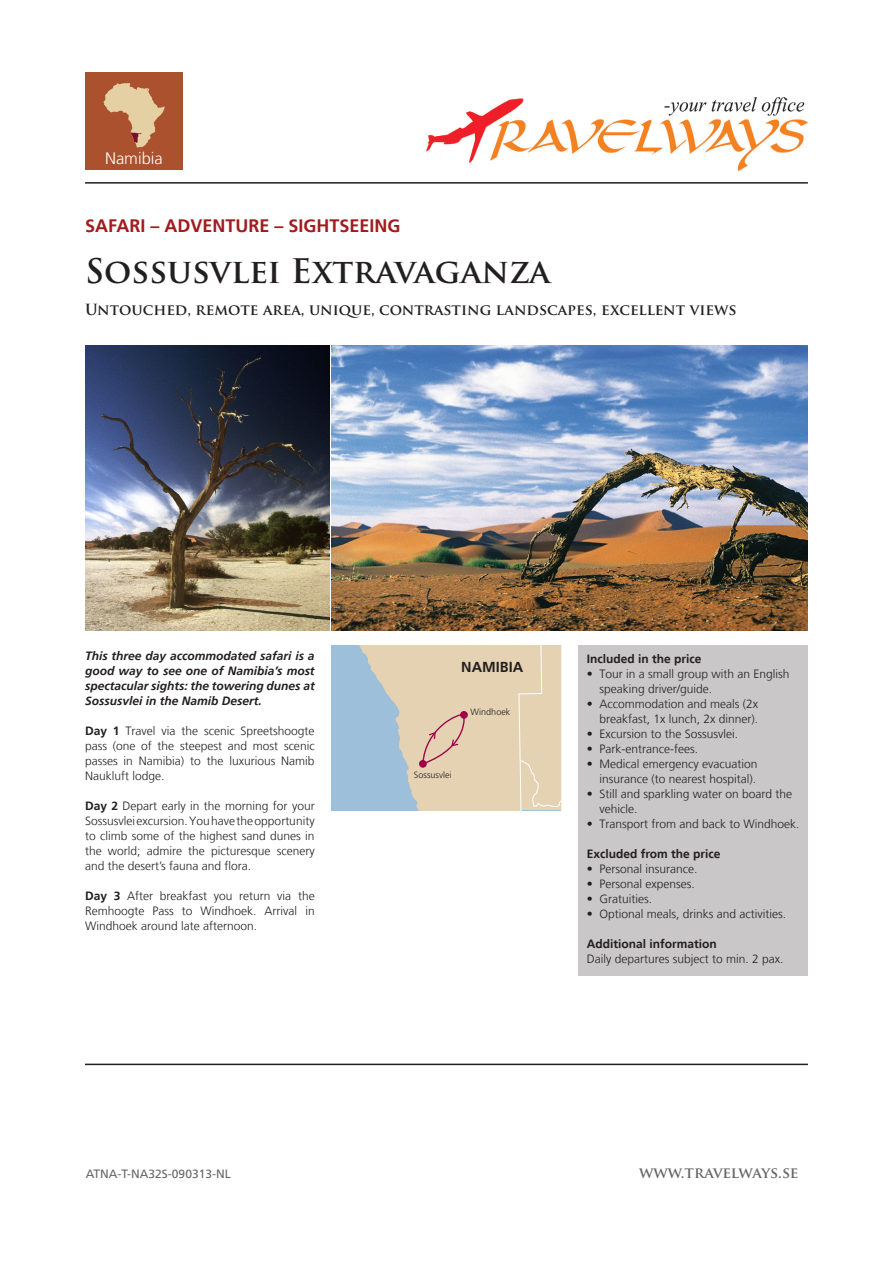
<style>
.page{position:relative;width:893px;height:1263px;background:#fff}
.page>*{position:absolute;margin:0;border:0;box-sizing:border-box;transform-origin:0 0}
.Headline_1{font:700 33px "Trajan Pro";color:#231f20}
.Category{font:700 18px "Frutiger LT";color:#a01c1f}
.t1{font:300 16.5px "Frutiger LT";color:#fff}
.Highlights{font:700 15px "Trajan Pro";color:#231f20}
.Albatros{font:700 15px "Trajan Pro";letter-spacing:-.01em;color:#666}
.t2{font:700 14.55px "Frutiger LT";color:#231f20}
.Program{font:300 12px/15px "Frutiger LT";color:#231f20;text-align:justify}
.incl_excl{font:300 12px/15px "Frutiger LT";color:#231f20}
.Bodytext_Italic{font:italic 700 12px/15px "Frutiger LT";color:#231f20;text-align:justify}
.incl_excl_top{font:700 12px "Frutiger LT";color:#231f20}
.incl_excl_top-2{font:300 12px "Frutiger LT";color:#231f20}
.Product_number{font:12px "Frutiger LT";color:#666}
.t3{font:300 9px "Frutiger LT";color:#231f20}
.s1{font-weight:700}
</style>
<div class="page">
<hr style="left:85px;top:182px;width:723px;height:2px;background:#231f20">
<div style="left:85px;top:72px;width:98px;height:98px;background:#ac512d"></div>
<svg style="left:103px;top:83px;width:62px;height:65px"></svg>
<div style="left:578px;top:645px;width:230px;height:330px;background:#c9c7c7"></div>
<svg style="left:332px;top:645px;width:229px;height:165px;background:#d0ccbd"></svg>
<div style="left:419px;top:760px;width:8px;height:8px;background:#9e0147;border-radius:50%"></div>
<div style="left:460px;top:711px;width:8px;height:8px;background:#9e0147;border-radius:50%"></div>
<img style="left:85px;top:345px;width:245px;height:285px">
<img style="left:332px;top:345px;width:476px;height:285px">
<img style="left:427px;top:97px;width:381px;height:73px">
<hr style="left:85px;top:1063px;width:723px;height:2px;background:#231f20">
<p class="t1" style="left:105px;top:149px;width:59px">Namibia</p>
<p class="Category" style="left:85px;top:215px;width:317px">SAFARI – ADVENTURE – SIGHTSEEING</p>
<p class="Headline_1" style="left:85px;top:251px;width:467px">Sossusvlei Extravaganza</p>
<p class="Highlights" style="left:85px;top:300px;width:653px">Untouched, remote area, unique, contrasting landscapes, excellent views</p>
<p class="Bodytext_Italic" style="left:85px;top:648px;width:231px">This three day accommodated safari is a good way to see one of Namibia’s most spectacular sights: the towering dunes at Sossusvlei in the Namib Desert.</p>
<p class="Program" style="left:85px;top:724px;width:231px"><span class="s1">Day 1</span> Travel via the scenic Spreetshoogte pass (one of the steepest and most scenic passes in Namibia) to the luxurious Namib Naukluft lodge.</p>
<p class="Program" style="left:85px;top:799px;width:231px"><span class="s1">Day 2</span> Depart early in the morning for your Sossusvleiexcursion.Youhavetheopportunity to climb some of the highest sand dunes in the world; admire the picturesque scenery and the desert’s fauna and flora.</p>
<p class="Program" style="left:85px;top:889px;width:231px"><span class="s1">Day 3</span> After breakfast you return via the Remhoogte Pass to Windhoek. Arrival in Windhoek around late afternoon.</p>
<p class="t2" style="left:461px;top:658px;width:64px">NAMIBIA</p>
<p class="t3" style="left:471px;top:707px;width:41px">Windhoek</p>
<p class="t3" style="left:414px;top:770px;width:39px">Sossusvlei</p>
<p class="incl_excl_top" style="left:587px;top:651px;width:116px">Included in the price</p>
<p class="incl_excl" style="left:600px;top:666px;width:192px;text-indent:-13px">• Tour in a small group with an English speaking driver/guide.</p>
<p class="incl_excl" style="left:587px;top:696px;width:173px;text-align:right">• Accommodation and meals (2x breakfast, 1x lunch, 2x dinner).</p>
<p class="incl_excl" style="left:587px;top:726px;width:153px">• Excursion to the Sossusvlei.</p>
<p class="incl_excl" style="left:587px;top:741px;width:113px">• Park-entrance-fees.</p>
<p class="incl_excl" style="left:587px;top:756px;width:172px;text-align:right">• Medical emergency evacuation insurance (to nearest hospital).</p>
<p class="incl_excl" style="left:600px;top:786px;width:194px;text-indent:-13px">• Still and sparkling water on board the vehicle.</p>
<p class="incl_excl" style="left:587px;top:816px;width:214px">• Transport from and back to Windhoek.</p>
<p class="incl_excl_top" style="left:587px;top:846px;width:135px">Excluded from the price</p>
<p class="incl_excl" style="left:587px;top:861px;width:112px">• Personal insurance.</p>
<p class="incl_excl" style="left:587px;top:876px;width:110px">• Personal expenses.</p>
<p class="incl_excl" style="left:587px;top:891px;width:67px">• Gratuities.</p>
<p class="incl_excl" style="left:587px;top:906px;width:201px">• Optional meals, drinks and activities.</p>
<p class="incl_excl_top" style="left:587px;top:936px;width:132px">Additional information</p>
<p class="incl_excl_top-2" style="left:587px;top:952px;width:198px">Daily departures subject to min. 2 pax.</p>
<p class="t2" style="left:571px;top:694px;width:84px">BOTSWANA</p>
<p class="t2" style="left:553px;top:838px;width:80px">SYDAFRIKA</p>
<p class="Product_number" style="left:86px;top:1167px;width:146px">ATNA-T-NA32S-090313-NL</p>
<p class="Albatros" style="left:639px;top:1163px;width:161px">www.travelways.se</p>
</div>
